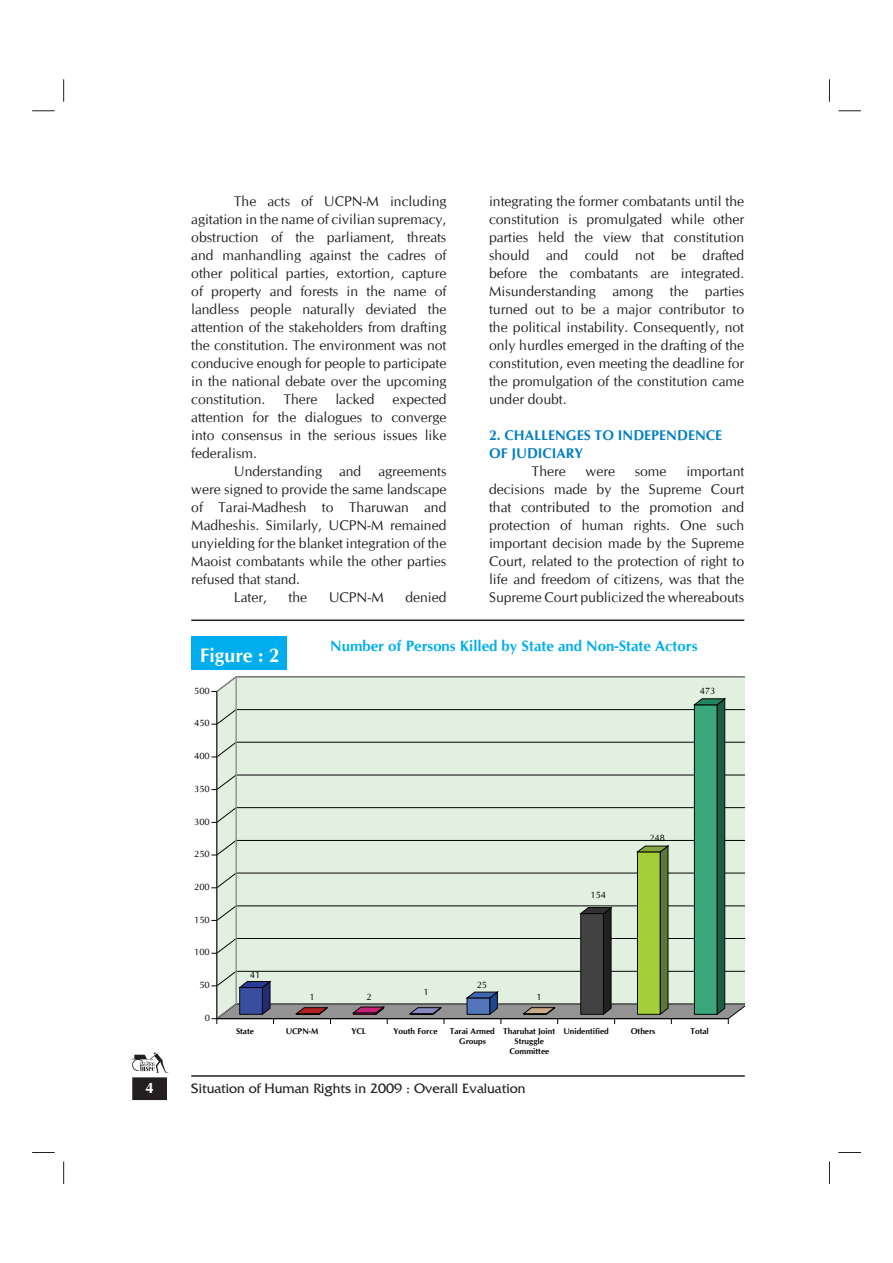
<style>
.page{position:relative;width:893px;height:1263px;background:#fff}
.page>*{position:absolute;margin:0;border:0;box-sizing:border-box;transform-origin:0 0}
.t1{font:700 19.5px "CG Omega";color:#fff}
.t2{font:700 15px "CG Omega";color:#00aeef}
.t3{font:700 15px "CG Omega";color:#fff}
.t4{font:14.25px "Friz Quadrata";color:#231f20}
.t5{font:14.1px/18px "CG Omega";color:#231f20;text-align:justify}
.t6{font:700 14.1px "CG Omega";color:#007ec5}
.t7{font:9.3px "CG Omega";color:#040503}
.t8{font:700 8.25px/10.4px "CG Omega";color:#040503;text-align:center}
</style>
<div class="page">
<hr style="left:191px;top:1075px;width:553px;height:2px;background:#231f20">
<div style="left:133px;top:1078px;width:33px;height:21px;background:#231f20"></div>
<div style="left:132px;top:1077px;width:35px;height:23px;border:2px solid #231f20"></div>
<svg style="left:132px;top:1053px;width:36px;height:20px"></svg>
<svg style="left:211px;top:676px;width:533px;height:348px;background:#c7d8c6"></svg>
<div style="left:191px;top:637px;width:95px;height:33px;background:#00aeef"></div>
<hr style="left:191px;top:620px;width:553px;height:1px;background:#231f20">
<svg style="left:32px;top:111px;width:23px;height:1px"></svg>
<svg style="left:838px;top:111px;width:22px;height:1px"></svg>
<svg style="left:32px;top:1152px;width:23px;height:1px"></svg>
<svg style="left:838px;top:1152px;width:22px;height:1px"></svg>
<svg style="left:63px;top:79px;width:1px;height:23px"></svg>
<svg style="left:63px;top:1162px;width:1px;height:22px"></svg>
<svg style="left:829px;top:79px;width:1px;height:23px"></svg>
<svg style="left:829px;top:1162px;width:1px;height:22px"></svg>
<p class="t5" style="left:191px;top:192px;width:256px;text-indent:43px">The acts of UCPN-M including agitation in the name of civilian supremacy, obstruction of the parliament, threats and manhandling against the cadres of other political parties, extortion, capture of property and forests in the name of landless people naturally deviated the attention of the stakeholders from drafting the constitution. The environment was not conducive enough for people to participate in the national debate over the upcoming constitution.</p>
<p class="t5" style="left:283px;top:390px;width:36px">There</p>
<p class="t5" style="left:335px;top:390px;width:41px">lacked</p>
<p class="t5" style="left:392px;top:390px;width:56px">expected</p>
<p class="t5" style="left:191px;top:408px;width:256px">attention for the dialogues to converge</p>
<p class="t5" style="left:191px;top:426px;width:256px">into consensus in the serious issues like</p>
<p class="t5" style="left:191px;top:444px;width:67px">federalism.</p>
<p class="t5" style="left:234px;top:462px;width:214px">Understanding and agreements</p>
<p class="t5" style="left:191px;top:480px;width:256px">were signed to provide the same landscape</p>
<p class="t5" style="left:191px;top:498px;width:256px">of Tarai-Madhesh to Tharuwan and</p>
<p class="t5" style="left:191px;top:516px;width:256px">Madheshis. Similarly, UCPN-M remained</p>
<p class="t5" style="left:191px;top:534px;width:256px">unyielding for the blanket integration of the</p>
<p class="t5" style="left:191px;top:552px;width:256px">Maoist combatants while the other parties</p>
<p class="t5" style="left:191px;top:570px;width:110px">refused that stand.</p>
<p class="t5" style="left:234px;top:588px;width:35px">Later,</p>
<p class="t5" style="left:288px;top:588px;width:20px">the</p>
<p class="t5" style="left:329px;top:588px;width:57px">UCPN-M</p>
<p class="t5" style="left:405px;top:588px;width:43px">denied</p>
<p class="t5" style="left:489px;top:192px;width:257px">integrating the former combatants until the constitution is promulgated while other parties held the view that constitution should and could not be drafted before the combatants are integrated.<br>Misunderstanding among the parties turned out to be a major contributor to the political instability. Consequently, not only hurdles emerged in the drafting of the constitution, even meeting the deadline for the promulgation of the constitution came under doubt.</p>
<p class="t6" style="left:489px;top:427px;width:234px">2. CHALLENGES TO INDEPENDENCE</p>
<p class="t6" style="left:489px;top:445px;width:95px">OF JUDICIARY</p>
<p class="t5" style="left:531px;top:462px;width:36px">There</p>
<p class="t5" style="left:585px;top:462px;width:31px">were</p>
<p class="t5" style="left:634px;top:462px;width:33px">some</p>
<p class="t5" style="left:489px;top:462px;width:257px;text-indent:197px">important decisions made by the Supreme Court that contributed to the promotion and protection of human rights. One such important decision made by the Supreme Court, related to the protection of right to life and freedom of citizens, was that the Supreme Court publicized the whereabouts</p>
<p class="t1" style="left:200px;top:644px;width:81px">Figure : 2</p>
<p class="t7" style="left:194px;top:685px;width:17px">500</p>
<p class="t7" style="left:194px;top:718px;width:17px">450</p>
<p class="t7" style="left:194px;top:750px;width:17px">400</p>
<p class="t7" style="left:194px;top:783px;width:17px">350</p>
<p class="t7" style="left:194px;top:816px;width:17px">300</p>
<p class="t7" style="left:194px;top:848px;width:17px">250</p>
<p class="t7" style="left:194px;top:881px;width:17px">200</p>
<p class="t7" style="left:194px;top:914px;width:17px">150</p>
<p class="t7" style="left:194px;top:947px;width:17px">100</p>
<p class="t7" style="left:199px;top:979px;width:12px">50</p>
<p class="t7" style="left:205px;top:1012px;width:7px">0</p>
<p class="t7" style="left:250px;top:969px;width:12px">41</p>
<p class="t2" style="left:330px;top:636px;width:369px">Number of Persons Killed by State and Non-State Actors</p>
<p class="t7" style="left:699px;top:685px;width:17px">473</p>
<p class="t7" style="left:309px;top:992px;width:7px">1</p>
<p class="t7" style="left:366px;top:991px;width:7px">2</p>
<p class="t7" style="left:423px;top:987px;width:7px">1</p>
<p class="t7" style="left:476px;top:980px;width:12px">25</p>
<p class="t7" style="left:536px;top:992px;width:7px">1</p>
<p class="t7" style="left:590px;top:890px;width:17px">154</p>
<p class="t7" style="left:649px;top:833px;width:17px">248</p>
<p class="t8" style="left:236px;top:1025px;width:19px">State</p>
<p class="t8" style="left:286px;top:1025px;width:34px">UCPN-M</p>
<p class="t8" style="left:351px;top:1025px;width:16px">YCL</p>
<p class="t8" style="left:393px;top:1025px;width:46px">Youth Force</p>
<p class="t8" style="left:450px;top:1025px;width:47px">Tarai Armed<br>Groups</p>
<p class="t8" style="left:503px;top:1025px;width:53px">Tharuhat Joint<br>Struggle<br>Committee</p>
<p class="t8" style="left:563px;top:1025px;width:47px">Unidentified</p>
<p class="t8" style="left:630px;top:1025px;width:26px">Others</p>
<p class="t8" style="left:690px;top:1025px;width:20px">Total</p>
<p class="t3" style="left:145px;top:1079px;width:10px">4</p>
<p class="t4" style="left:191px;top:1083px;width:336px">Situation of Human Rights in 2009 : Overall Evaluation</p>
</div>
